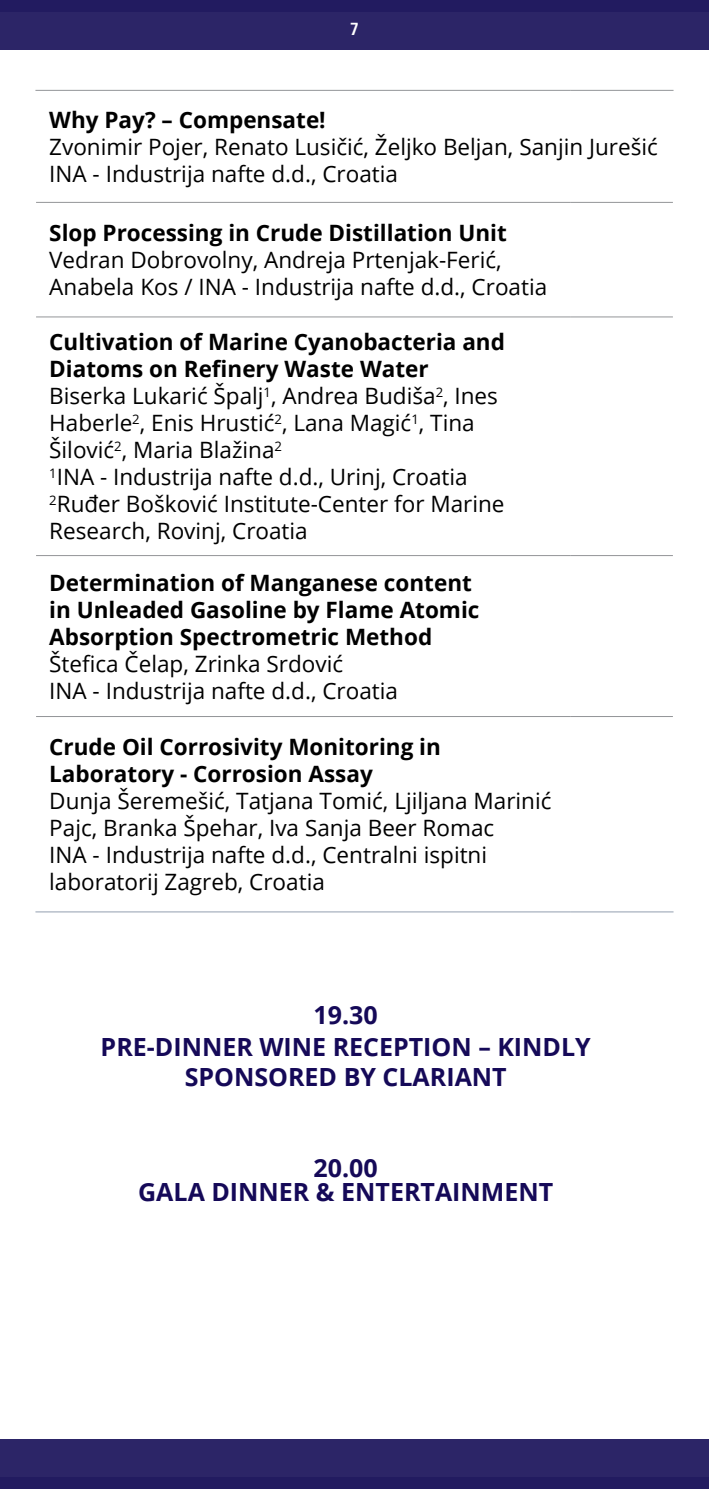
<style>
.page{position:relative;width:709px;height:1489px;background:#fff}
.page>*{position:absolute;margin:0;border:0;box-sizing:border-box;transform-origin:0 0}
.t1{font:700 25px/30.5px "Open Sans";color:#150958;text-align:center}
.t2{font:22.5px/27px "Open Sans";color:#000}
.t3{font:700 22.5px/27px "Open Sans";color:#000}
.t4{font:700 condensed 17.5px "Frutiger LT Std";color:#fff}
.s1{font-weight:700}
</style>
<div class="page">
<div style="left:0;top:12px;width:709px;height:38px;background:#2c2567"></div>
<div style="left:0;top:0;width:709px;height:12px;background:#221b60"></div>
<div style="left:0;top:1439px;width:709px;height:37px;background:#2c2567"></div>
<div style="left:0;top:1476px;width:709px;height:12px;background:#221b60"></div>
<hr style="left:35px;top:90px;width:535px;height:1px;background:#939598">
<hr style="left:570px;top:90px;width:103px;height:1px;background:#939598">
<hr style="left:36px;top:202px;width:534px;height:1px;background:#939598">
<hr style="left:570px;top:202px;width:103px;height:1px;background:#939598">
<hr style="left:36px;top:316px;width:534px;height:1px;background:#939598">
<hr style="left:570px;top:316px;width:103px;height:1px;background:#939598">
<hr style="left:36px;top:555px;width:534px;height:1px;background:#939598">
<hr style="left:570px;top:555px;width:103px;height:1px;background:#939598">
<hr style="left:36px;top:716px;width:534px;height:1px;background:#939598">
<hr style="left:570px;top:716px;width:103px;height:1px;background:#939598">
<hr style="left:35px;top:911px;width:535px;height:1px;background:#929fb0">
<hr style="left:570px;top:911px;width:103px;height:1px;background:#929fb0">
<p class="t4" style="left:350px;top:19px;width:11px">7</p>
<p class="t3" style="left:49px;top:106px;width:278px">Why Pay? – Compensate!</p>
<p class="t2" style="left:49px;top:133px;width:610px">Zvonimir Pojer, Renato Lusičić, Željko Beljan, Sanjin Jurešić<br>INA - Industrija nafte d.d., Croatia</p>
<p class="t3" style="left:49px;top:219px;width:459px">Slop Processing in Crude Distillation Unit</p>
<p class="t2" style="left:49px;top:246px;width:499px">Vedran Dobrovolny, Andreja Prtenjak-Ferić,<br>Anabela Kos / INA - Industrija nafte d.d., Croatia</p>
<p class="t2" style="left:49px;top:328px;width:457px"><span class="s1">Cultivation of Marine Cyanobacteria and Diatoms on Refinery Waste Water </span>Biserka Lukarić Špalj<sup>1</sup>, Andrea Budiša<sup>2</sup>, Ines Haberle<sup>2</sup>, Enis Hrustić<sup>2</sup>, Lana Magić<sup>1</sup>, Tina Šilović<sup>2</sup>, Maria Blažina<sup>2<br>1</sup>INA - Industrija nafte d.d., Urinj, Croatia <sup>2</sup>Ruđer Bošković Institute-Center for Marine Research, Rovinj, Croatia</p>
<p class="t3" style="left:49px;top:568px;width:431px">Determination of Manganese content in Unleaded Gasoline by Flame Atomic<br>Absorption Spectrometric Method</p>
<p class="t2" style="left:49px;top:649px;width:350px">Štefica Čelap, Zrinka Srdović<br>INA - Industrija nafte d.d., Croatia</p>
<p class="t3" style="left:49px;top:733px;width:393px">Crude Oil Corrosivity Monitoring in<br>Laboratory - Corrosion Assay</p>
<p class="t2" style="left:49px;top:787px;width:503px">Dunja Šeremešić, Tatjana Tomić, Ljiljana Marinić Pajc, Branka Špehar, Iva Sanja Beer Romac<br>INA - Industrija nafte d.d., Centralni ispitni laboratorij Zagreb, Croatia</p>
<p class="t1" style="left:101px;top:999px;width:491px">19.30<br>PRE-DINNER WINE RECEPTION – KINDLY<br>SPONSORED BY CLARIANT</p>
<p class="t1" style="left:138px;top:1154px;width:416px;line-height:24.5px">20.00<br>GALA DINNER &amp; ENTERTAINMENT</p>
</div>
